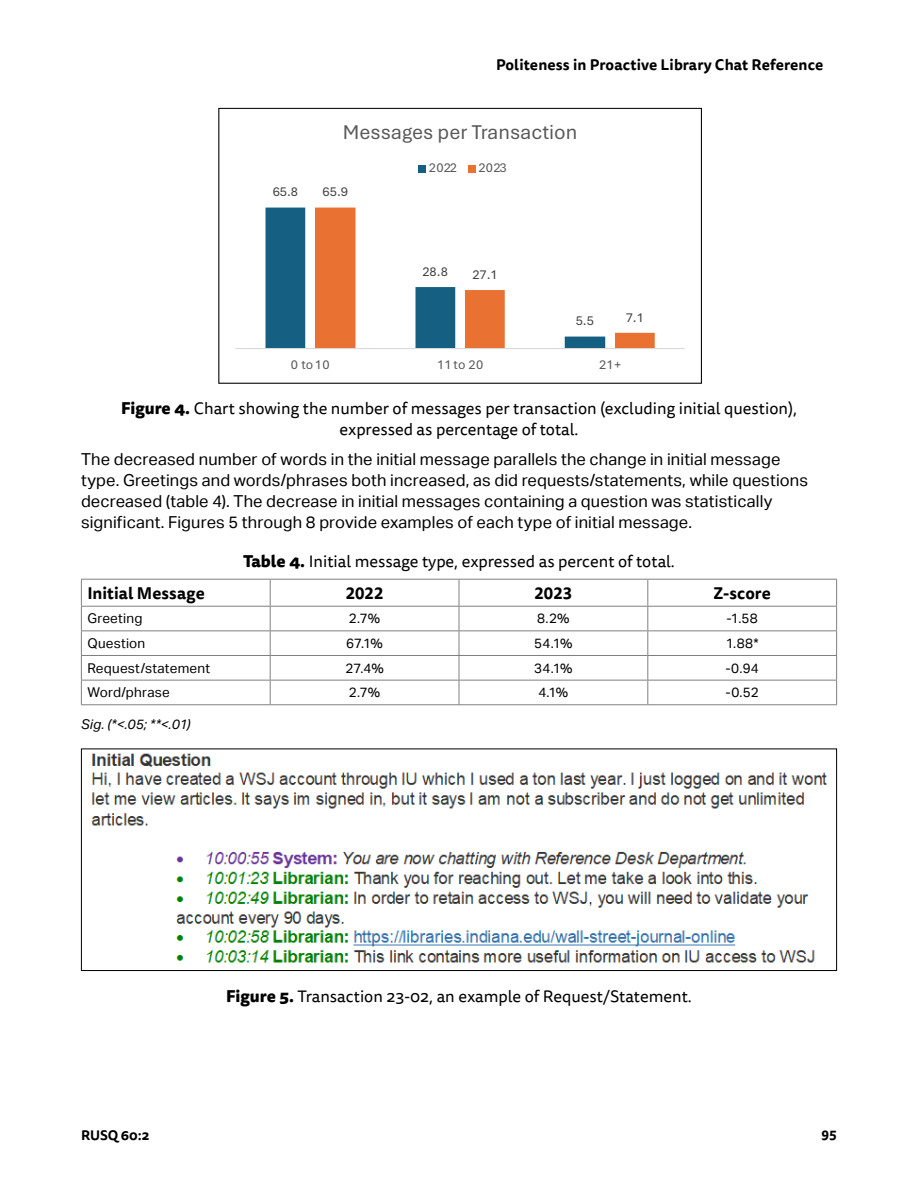
<style>
.page{position:relative;width:918px;height:1188px;background:#fff}
.page>*{position:absolute;margin:0;border:0;box-sizing:border-box;transform-origin:0 0}
.t1{font:21px "Aptos";color:#595959}
.t2{font:16.5px/21px "Aktiv Grotesk";letter-spacing:.01em;color:#000}
.t3{font:16.5px/21px "Tisa Sans Pro";color:#000;text-align:center}
.t4{font:700 16.5px "Tisa Sans Pro";letter-spacing:.005em;color:#000}
.t5{font:700 15px "Tisa Sans Pro";letter-spacing:.01em;color:#000}
.t6{font:13.5px "Aktiv Grotesk";letter-spacing:.015em;color:#000}
.t7{font:13.5px "Aptos";color:#404040}
.t8{font:13.5px "Aptos";letter-spacing:.02em;color:#595959}
.t9{font:italic 13.5px "Aktiv Grotesk";letter-spacing:.015em;color:#000}
.t10{font:700 13.5px "Tisa Sans Pro";color:#000}
.s1{font-weight:800}
</style>
<div class="page">
<hr style="left:81px;top:630px;width:189px;height:1px;background:#808080">
<hr style="left:270px;top:630px;width:189px;height:1px;background:#808080">
<hr style="left:459px;top:630px;width:189px;height:1px;background:#808080">
<hr style="left:648px;top:630px;width:189px;height:1px;background:#808080">
<hr style="left:81px;top:655px;width:189px;height:1px;background:#808080">
<hr style="left:270px;top:655px;width:189px;height:1px;background:#808080">
<hr style="left:459px;top:655px;width:189px;height:1px;background:#808080">
<hr style="left:648px;top:655px;width:189px;height:1px;background:#808080">
<hr style="left:81px;top:680px;width:189px;height:1px;background:#808080">
<hr style="left:270px;top:680px;width:189px;height:1px;background:#808080">
<svg style="left:270px;top:580px;width:1px;height:124px"></svg>
<hr style="left:459px;top:680px;width:189px;height:1px;background:#808080">
<svg style="left:459px;top:580px;width:1px;height:124px"></svg>
<hr style="left:648px;top:680px;width:189px;height:1px;background:#808080">
<svg style="left:647px;top:580px;width:1px;height:124px"></svg>
<hr style="left:81px;top:704px;width:189px;height:1px;background:#808080">
<hr style="left:270px;top:704px;width:189px;height:1px;background:#808080">
<hr style="left:459px;top:704px;width:189px;height:1px;background:#808080">
<hr style="left:648px;top:704px;width:189px;height:1px;background:#808080">
<hr style="left:81px;top:579px;width:189px;height:1px;background:#808080">
<svg style="left:81px;top:580px;width:1px;height:124px"></svg>
<hr style="left:270px;top:579px;width:189px;height:1px;background:#808080">
<hr style="left:459px;top:579px;width:189px;height:1px;background:#808080">
<hr style="left:648px;top:579px;width:189px;height:1px;background:#808080">
<svg style="left:836px;top:580px;width:1px;height:124px"></svg>
<hr style="left:81px;top:606px;width:189px;height:1px;background:#808080">
<hr style="left:270px;top:606px;width:189px;height:1px;background:#808080">
<hr style="left:459px;top:606px;width:189px;height:1px;background:#808080">
<hr style="left:648px;top:606px;width:189px;height:1px;background:#808080">
<div style="left:266px;top:208px;width:40px;height:140px;background:#156082"></div>
<svg style="left:315px;top:208px;width:340px;height:140px"></svg>
<hr style="left:236px;top:348px;width:449px;height:1px;background:#d9d9d9">
<div style="left:419px;top:166px;width:7px;height:7px;background:#156082"></div>
<div style="left:468px;top:166px;width:8px;height:7px;background:#e97132"></div>
<div style="left:218px;top:108px;width:484px;height:276px;border:1px solid #000"></div>
<img style="left:81px;top:748px;width:756px;height:215px">
<div style="left:81px;top:749px;width:756px;height:222px;border:1px solid #000"></div>
<p class="t5" style="left:496px;top:53px;width:329px">Politeness in Proactive Library Chat Reference</p>
<p class="t7" style="left:273px;top:183px;width:27px">65.8</p>
<p class="t1" style="left:343px;top:118px;width:236px">Messages per Transaction</p>
<p class="t8" style="left:429px;top:159px;width:30px">2022</p>
<p class="t8" style="left:478px;top:159px;width:30px">2023</p>
<p class="t7" style="left:323px;top:183px;width:27px">65.9</p>
<p class="t7" style="left:422px;top:262px;width:27px">28.8</p>
<p class="t7" style="left:472px;top:265px;width:27px">27.1</p>
<p class="t7" style="left:576px;top:312px;width:20px">5.5</p>
<p class="t7" style="left:626px;top:309px;width:20px">7.1</p>
<p class="t8" style="left:291px;top:355px;width:40px">0 to 10</p>
<p class="t8" style="left:437px;top:355px;width:48px">11 to 20</p>
<p class="t8" style="left:599px;top:355px;width:24px">21+</p>
<p class="t3" style="left:121px;top:398px;width:677px"><span class="s1">Figure 4.</span> Chart showing the number of messages per transaction (excluding initial question), expressed as percentage of total.</p>
<p class="t2" style="left:81px;top:449px;width:729px">The decreased number of words in the initial message parallels the change in initial message type. Greetings and words/phrases both increased, as did requests/statements, while questions decreased (table 4). The decrease in initial messages containing a question was statistically significant. Figures 5 through 8 provide examples of each type of initial message.</p>
<p class="t3" style="left:243px;top:551px;width:433px"><span class="s1">Table 4.</span> Initial message type, expressed as percent of total.</p>
<p class="t4" style="left:87px;top:581px;width:119px">Initial Message</p>
<p class="t4" style="left:346px;top:581px;width:39px">2022</p>
<p class="t4" style="left:535px;top:581px;width:39px">2023</p>
<p class="t4" style="left:713px;top:581px;width:59px">Z-score</p>
<p class="t6" style="left:87px;top:611px;width:57px">Greeting</p>
<p class="t6" style="left:349px;top:611px;width:33px">2.7%</p>
<p class="t6" style="left:537px;top:611px;width:34px">8.2%</p>
<p class="t6" style="left:727px;top:611px;width:33px">-1.58</p>
<p class="t6" style="left:87px;top:635px;width:59px">Question</p>
<p class="t6" style="left:346px;top:635px;width:38px">67.1%</p>
<p class="t6" style="left:534px;top:635px;width:40px">54.1%</p>
<p class="t6" style="left:726px;top:635px;width:34px">1.88*</p>
<p class="t6" style="left:87px;top:660px;width:124px">Request/statement</p>
<p class="t6" style="left:345px;top:660px;width:40px">27.4%</p>
<p class="t6" style="left:534px;top:660px;width:40px">34.1%</p>
<p class="t6" style="left:725px;top:660px;width:35px">-0.94</p>
<p class="t6" style="left:87px;top:685px;width:84px">Word/phrase</p>
<p class="t6" style="left:349px;top:685px;width:33px">2.7%</p>
<p class="t6" style="left:538px;top:685px;width:31px">4.1%</p>
<p class="t6" style="left:726px;top:685px;width:35px">-0.52</p>
<p class="t9" style="left:81px;top:717px;width:111px">Sig. (*&lt;.05; **&lt;.01)</p>
<p class="t3" style="left:226px;top:986px;width:467px"><span class="s1">Figure 5.</span> Transaction 23-02, an example of Request/Statement.</p>
<p class="t10" style="left:81px;top:1126px;width:70px">RUSQ 60:2</p>
<p class="t10" style="left:822px;top:1126px;width:17px">95</p>
</div>
